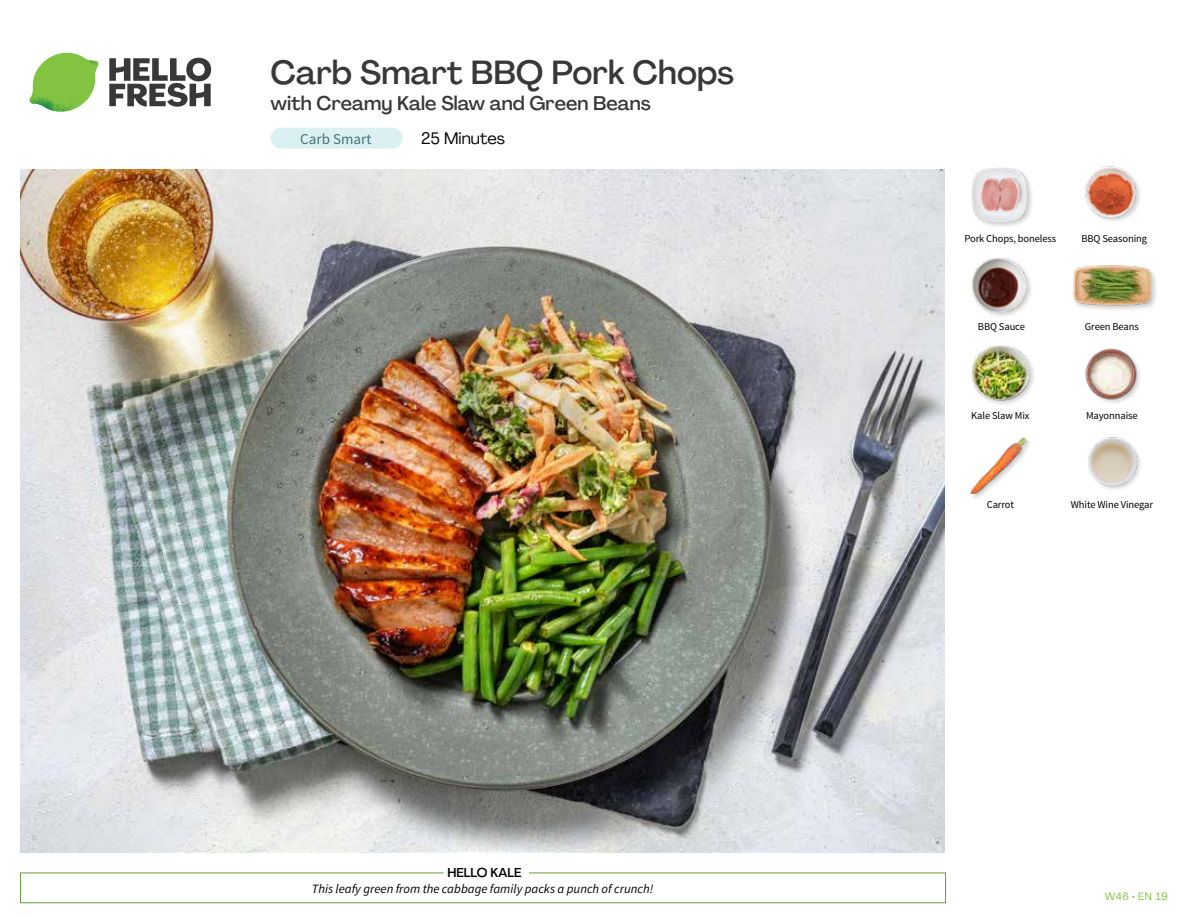
<style>
.page{position:relative;width:1188px;height:918px;background:#fff}
.page>*{position:absolute;margin:0;border:0;box-sizing:border-box;transform-origin:0 0}
.t1{font:500 33px "Agrandir";color:#383839}
.t2{font:500 19.5px "Agrandir";color:#383839}
.t3{font:16.5px "Agrandir";color:#000}
.t4{font:15px "Source Sans Pro";color:#43717b}
.t5{font:italic 12.75px "Source Sans Pro";color:#000}
.t6{font:500 12.75px "Agrandir";color:#000}
.t7{font:10.5px "Source Sans Pro";letter-spacing:-.01em;color:#000}
.t8{font:10.5px "Agrandir";letter-spacing:.05em;color:#82c341}
</style>
<div class="page">
<div style="left:271px;top:128px;width:132px;height:21px;background:#dbf0f2;border-radius:10px"></div>
<svg style="left:109px;top:57px;width:102px;height:50px"></svg>
<svg style="left:34px;top:53px;width:62px;height:40px"></svg>
<img style="left:67px;top:53px;width:32px;height:26px">
<img style="left:33px;top:75px;width:59px;height:11px">
<img style="left:29px;top:79px;width:61px;height:33px">
<img style="left:65px;top:86px;width:27px;height:25px">
<div style="left:20px;top:873px;width:926px;height:30px;border:1px solid #609f43"></div>
<div style="left:444px;top:865px;width:85px;height:15px;background:#fff"></div>
<img style="left:21px;top:170px;width:924px;height:682px">
<img style="left:1088px;top:437px;width:53px;height:53px">
<img style="left:969px;top:437px;width:60px;height:57px">
<img style="left:1085px;top:348px;width:55px;height:55px">
<div style="left:970px;top:344px;width:66px;height:63px;background:#000;opacity:.2"></div>
<img style="left:972px;top:345px;width:57px;height:58px">
<div style="left:1072px;top:265px;width:86px;height:47px;background:#000;opacity:.2"></div>
<img style="left:1073px;top:265px;width:78px;height:47px">
<div style="left:971px;top:257px;width:63px;height:62px;background:#000;opacity:.2"></div>
<img style="left:972px;top:258px;width:55px;height:55px">
<img style="left:1085px;top:166px;width:55px;height:55px">
<div style="left:971px;top:166px;width:63px;height:63px;background:#000;opacity:.2"></div>
<img style="left:971px;top:166px;width:57px;height:58px">
<h1 class="t1" style="left:271px;top:52px;width:465px">Carb Smart BBQ Pork Chops</h1>
<h2 class="t2" style="left:271px;top:91px;width:382px">with Creamy Kale Slaw and Green Beans</h2>
<h3 class="t4" style="left:300px;top:129px;width:73px">Carb Smart</h3>
<h3 class="t3" style="left:421px;top:128px;width:86px">25 Minutes</h3>
<p class="t6" style="left:447px;top:864px;width:76px">HELLO KALE</p>
<p class="t5" style="left:312px;top:881px;width:343px">This leafy green from the cabbage family packs a punch of crunch!</p>
<p class="t7" style="left:964px;top:232px;width:93px">Pork Chops, boneless</p>
<p class="t7" style="left:1081px;top:232px;width:67px">BBQ Seasoning</p>
<p class="t7" style="left:978px;top:320px;width:49px">BBQ Sauce</p>
<p class="t7" style="left:1085px;top:320px;width:55px">Green Beans</p>
<p class="t7" style="left:971px;top:409px;width:60px">Kale Slaw Mix</p>
<p class="t7" style="left:1086px;top:409px;width:53px">Mayonnaise</p>
<p class="t7" style="left:987px;top:498px;width:29px">Carrot</p>
<p class="t7" style="left:1071px;top:498px;width:84px">White Wine Vinegar</p>
<p class="t8" style="left:1105px;top:890px;width:65px">W46 • EN 19</p>
</div>
